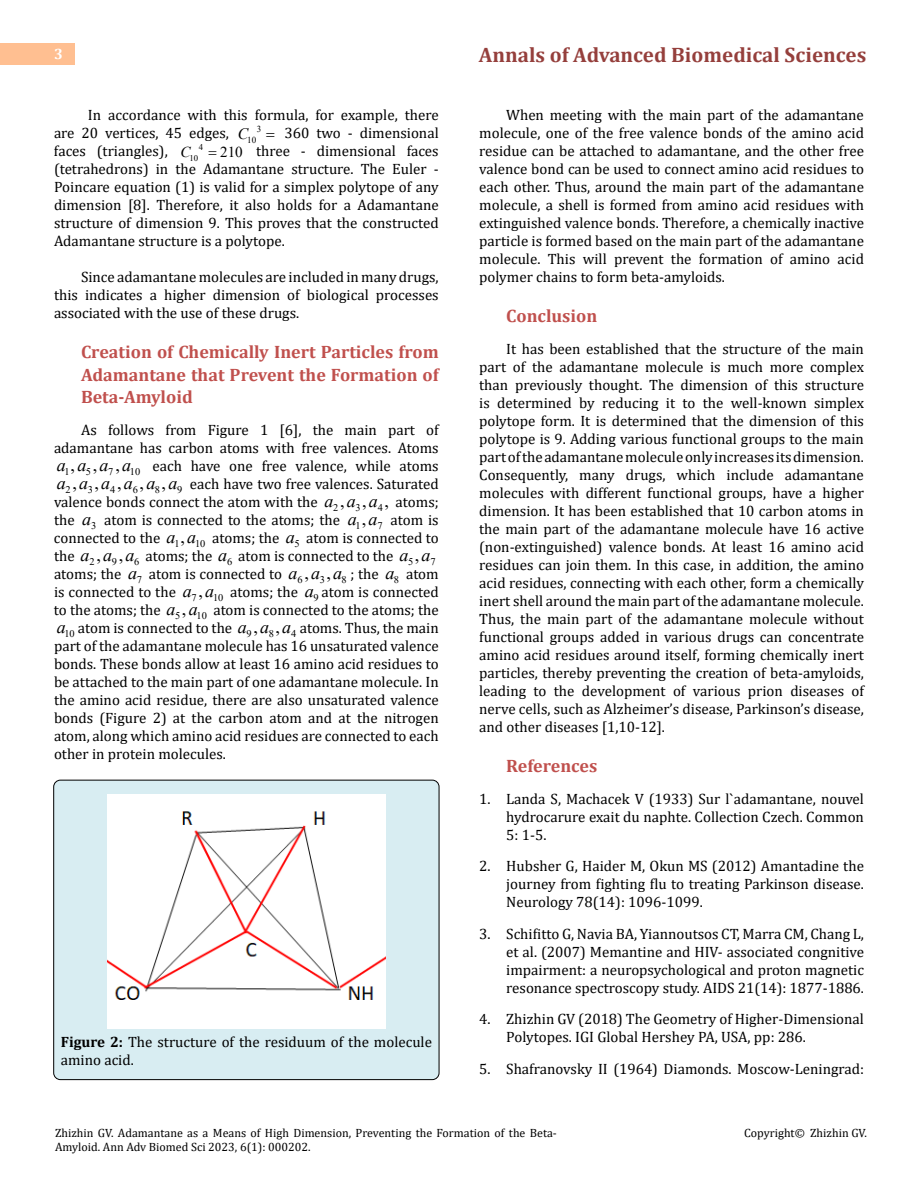
<style>
.page{position:relative;width:918px;height:1188px;background:#fff}
.page>*{position:absolute;margin:0;border:0;box-sizing:border-box;transform-origin:0 0}
.t1{font:700 21px "Cambria";color:#953f3c}
.t2{font:700 18px/22.5px "Cambria";color:#c0504d;text-align:justify}
.t3{font:italic 17.7px "Times New Roman";letter-spacing:.74em;color:#000}
.t4{font:17.7px "Times New Roman";color:#000}
.t5{font:italic 15.15px "Times New Roman";color:#000}
.t6{font:15px/18px "Cambria";color:#000;text-align:justify}
.t7{font:700 15px "Cambria";color:#fff}
.t8{font:12px/14.4px "Cambria";color:#000}
.t9{font:10.2px "Times New Roman";color:#000}
.t10{font:9.15px "Times New Roman";color:#000}
.t11{font:8.7px "Times New Roman";color:#000}
.s1{font-family:"Times New Roman";font-size:15.15px}
.s2{font-family:"Times New Roman";font-size:17.7px}
.s3{font-family:"Times New Roman";font-style:italic;font-size:17.7px}
.s4{font-style:normal}
.s5{font-weight:700}
</style>
<div class="page">
<div style="left:0;top:43px;width:75px;height:21px;background:#ffbf91"></div>
<div style="left:54px;top:780px;width:385px;height:300px;background:#d8edf2;border-radius:7px"></div>
<div style="left:53px;top:780px;width:386px;height:300px;border:1px solid #000;border-radius:7px"></div>
<img style="left:107px;top:795px;width:279px;height:233px">
<p class="t7" style="left:54px;top:44px;width:10px">3</p>
<h1 class="t1" style="left:479px;top:40px;width:389px">Annals of Advanced Biomedical Sciences</h1>
<p class="t6" style="left:54px;top:105px;width:386px;text-indent:34px">In accordance with this formula, for example, there are 20 vertices, 45 edges,</p>
<p class="t10" style="left:257px;top:122px;width:6px">3</p>
<p class="t10" style="left:238px;top:133px;width:20px"><sup>C</sup>10</p>
<p class="t6" style="left:285px;top:123px;width:156px">360 two - dimensional</p>
<p class="t6" style="left:54px;top:141px;width:115px">faces (triangles),</p>
<p class="t11" style="left:199px;top:141px;width:6px">4</p>
<p class="t11" style="left:190px;top:152px;width:10px">10</p>
<p class="t6" style="left:54px;top:141px;width:386px;text-indent:166px"><span class="s1">210</span> three - dimensional faces (tetrahedrons) in the Adamantane structure. The Euler - Poincare equation (1) is valid for a simplex polytope of any dimension [8]. Therefore, it also holds for a Adamantane structure of dimension 9. This proves that the constructed Adamantane structure is a polytope.</p>
<p class="t6" style="left:54px;top:267px;width:386px;text-indent:27px">Since adamantane molecules are included in many drugs, this indicates a higher dimension of biological processes associated with the use of these drugs.</p>
<p class="t2" style="left:81px;top:340px;width:359px">Creation of Chemically Inert Particles from Adamantane that Prevent the Formation of Beta-Amyloid</p>
<p class="t6" style="left:54px;top:420px;width:386px;text-align:right">As follows from Figure 1 [6], the main part of adamantane has carbon atoms with free valences. Atoms</p>
<p class="t9" style="left:65px;top:465px;width:7px">1</p>
<p class="t9" style="left:86px;top:465px;width:7px">5</p>
<p class="t9" style="left:108px;top:465px;width:7px">7</p>
<p class="t9" style="left:130px;top:465px;width:12px">10</p>
<p class="t5" style="left:180px;top:142px;width:12px">C</p>
<p class="t3" style="left:57px;top:453px;width:76px">aaaa</p>
<p class="t4" style="left:71px;top:452px;width:51px">,,,</p>
<p class="t6" style="left:152px;top:456px;width:288px">each have one free valence, while atoms</p>
<p class="t9" style="left:66px;top:483px;width:7px">2</p>
<p class="t9" style="left:88px;top:483px;width:7px">3</p>
<p class="t9" style="left:110px;top:483px;width:7px">4</p>
<p class="t9" style="left:133px;top:483px;width:7px">6</p>
<p class="t9" style="left:155px;top:483px;width:7px">8</p>
<p class="t9" style="left:177px;top:483px;width:7px">9</p>
<p class="t6" style="left:54px;top:474px;width:386px;text-align:right">each have two free valences. Saturated<br>valence bonds connect the atom with the <sub>2</sub> <span class="s2">, , ,</span> atoms;</p>
<p class="t3" style="left:57px;top:471px;width:122px">aaaaaa</p>
<p class="t4" style="left:73px;top:470px;width:95px">,,,,,</p>
<p class="t3" style="left:324px;top:489px;width:55px">aaa</p>
<p class="t6" style="left:54px;top:510px;width:308px">the <sub>3</sub><span class="s3">a</span> atom is connected to the atoms; the <sub>1</sub></p>
<p class="t9" style="left:377px;top:519px;width:7px">7</p>
<p class="t9" style="left:356px;top:501px;width:7px">3</p>
<p class="t9" style="left:378px;top:501px;width:7px">4</p>
<p class="t3" style="left:348px;top:507px;width:31px">a a<span class="s4">,</span></p>
<p class="t6" style="left:391px;top:510px;width:50px">atom is</p>
<p class="t6" style="left:54px;top:528px;width:127px">connected to the <sub>1</sub></p>
<p class="t9" style="left:195px;top:537px;width:12px">10</p>
<p class="t3" style="left:167px;top:525px;width:31px">a a<span class="s4">,</span></p>
<p class="t6" style="left:212px;top:528px;width:228px">atoms; the <sub>5</sub><span class="s3">a</span> atom is connected to</p>
<p class="t6" style="left:54px;top:546px;width:42px">the <sub>2</sub></p>
<p class="t9" style="left:112px;top:555px;width:7px">9</p>
<p class="t9" style="left:134px;top:555px;width:7px">6</p>
<p class="t3" style="left:81px;top:543px;width:55px">aaa</p>
<p class="t4" style="left:96px;top:542px;width:28px">, ,</p>
<p class="t6" style="left:145px;top:546px;width:269px">atoms; the <sub>6</sub><span class="s3">a</span> atom is connected to the <sub>5</sub></p>
<p class="t9" style="left:430px;top:555px;width:7px">7</p>
<p class="t3" style="left:399px;top:543px;width:33px">a a<span class="s4">,</span></p>
<p class="t6" style="left:54px;top:564px;width:386px">atoms; the <sub>7</sub><span class="s3">a</span> atom is connected to <sub>6</sub> <span class="s2">, ,</span> ; the <sub>8</sub><span class="s3">a</span> atom</p>
<p class="t3" style="left:289px;top:561px;width:55px">aaa</p>
<p class="t9" style="left:320px;top:573px;width:7px">3</p>
<p class="t9" style="left:342px;top:573px;width:7px">8</p>
<p class="t6" style="left:54px;top:582px;width:144px">is connected to the <sub>7</sub></p>
<p class="t9" style="left:213px;top:591px;width:12px">10</p>
<p class="t3" style="left:183px;top:579px;width:33px">a a<span class="s4">,</span></p>
<p class="t6" style="left:230px;top:582px;width:210px">atoms; the <sub>9</sub><span class="s3">a</span> atom is connected</p>
<p class="t6" style="left:54px;top:600px;width:128px">to the atoms; the <sub>5</sub></p>
<p class="t9" style="left:197px;top:609px;width:12px">10</p>
<p class="t3" style="left:167px;top:597px;width:33px">a a<span class="s4">,</span></p>
<p class="t6" style="left:213px;top:600px;width:227px">atom is connected to the atoms; the</p>
<p class="t6" style="left:57px;top:618px;width:384px"><span class="s3">a</span> atom is connected to the <sub>9</sub> <span class="s2">, ,</span> atoms. Thus, the main</p>
<p class="t3" style="left:238px;top:615px;width:55px">aaa</p>
<p class="t6" style="left:54px;top:636px;width:386px">part of the adamantane molecule has 16 unsaturated valence bonds. These bonds allow at least 16 amino acid residues to be attached to the main part of one adamantane molecule. In the amino acid residue, there are also unsaturated valence bonds (Figure 2) at the carbon atom and at the nitrogen atom, along which amino acid residues are connected to each other in protein molecules.</p>
<p class="t9" style="left:64px;top:627px;width:12px">10</p>
<p class="t9" style="left:269px;top:627px;width:7px">8</p>
<p class="t9" style="left:291px;top:627px;width:7px">4</p>
<p class="t6" style="left:61px;top:1032px;width:373px"><span class="s5">Figure 2:</span> The structure of the residuum of the molecule amino acid.</p>
<p class="t6" style="left:479px;top:105px;width:386px;text-indent:27px">When meeting with the main part of the adamantane molecule, one of the free valence bonds of the amino acid residue can be attached to adamantane, and the other free valence bond can be used to connect amino acid residues to each other. Thus, around the main part of the adamantane molecule, a shell is formed from amino acid residues with extinguished valence bonds. Therefore, a chemically inactive particle is formed based on the main part of the adamantane molecule. This will prevent the formation of amino acid polymer chains to form beta-amyloids.</p>
<p class="t2" style="left:506px;top:304px;width:93px">Conclusion</p>
<p class="t6" style="left:479px;top:339px;width:386px;text-indent:27px">It has been established that the structure of the main part of the adamantane molecule is much more complex than previously thought. The dimension of this structure is determined by reducing it to the well-known simplex polytope form. It is determined that the dimension of this polytope is 9. Adding various functional groups to the main part of the adamantane molecule only increases its dimension.<br>Consequently, many drugs, which include adamantane molecules with different functional groups, have a higher dimension. It has been established that 10 carbon atoms in the main part of the adamantane molecule have 16 active (non-extinguished) valence bonds. At least 16 amino acid residues can join them. In this case, in addition, the amino acid residues, connecting with each other, form a chemically inert shell around the main part of the adamantane molecule.<br>Thus, the main part of the adamantane molecule without functional groups added in various drugs can concentrate amino acid residues around itself, forming chemically inert particles, thereby preventing the creation of beta-amyloids, leading to the development of various prion diseases of nerve cells, such as Alzheimer’s disease, Parkinson’s disease, and other diseases [1,10-12].</p>
<p class="t2" style="left:506px;top:754px;width:93px">References</p>
<p class="t6" style="left:506px;top:789px;width:359px;text-indent:-27px">1. Landa S, Machacek V (1933) Sur l`adamantane, nouvel hydrocarure exait du naphte. Collection Czech. Common 5: 1-5.</p>
<p class="t6" style="left:506px;top:857px;width:359px;text-indent:-27px">2. Hubsher G, Haider M, Okun MS (2012) Amantadine the journey from fighting flu to treating Parkinson disease.<br>Neurology 78(14): 1096-1099.</p>
<p class="t6" style="left:506px;top:924px;width:359px;text-indent:-27px">3. Schifitto G, Navia BA, Yiannoutsos CT, Marra CM, Chang L, et al. (2007) Memantine and HIV- associated congnitive impairment: a neuropsychological and proton magnetic resonance spectroscopy study. AIDS 21(14): 1877-1886.</p>
<p class="t6" style="left:506px;top:1010px;width:359px;text-indent:-27px">4. Zhizhin GV (2018) The Geometry of Higher-Dimensional<br>Polytopes. IGI Global Hershey PA, USA, pp: 286.</p>
<p class="t6" style="left:479px;top:1059px;width:386px">5. Shafranovsky II (1964) Diamonds. Moscow-Leningrad:</p>
<p class="t8" style="left:55px;top:1126px;width:503px">Zhizhin GV. Adamantane as a Means of High Dimension, Preventing the Formation of the Beta-<br>Amyloid. Ann Adv Biomed Sci 2023, 6(1): 000202.</p>
<p class="t8" style="left:744px;top:1126px;width:124px">Copyright© Zhizhin GV.</p>
</div>
